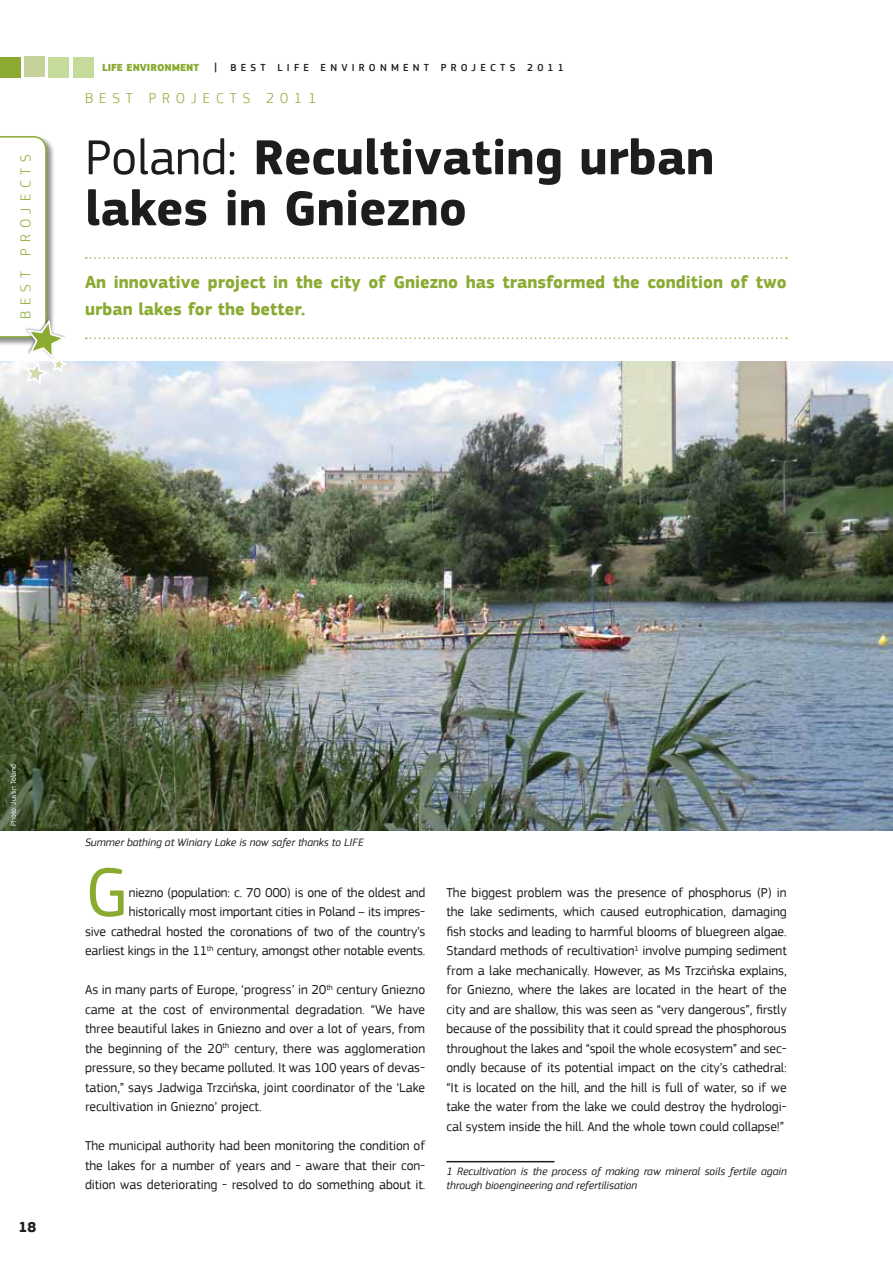
<style>
.page{position:relative;width:893px;height:1263px;background:#fff}
.page>*{position:absolute;margin:0;border:0;box-sizing:border-box;transform-origin:0 0}
.t1{font:72.3px "PF Square Sans Pro";color:#8aaa32}
.t2{font:700 51px/51px "PF Square Sans Pro";color:#1d1d1b}
.t3{font:700 18px/27px "PF Square Sans Pro";color:#8aaa32}
.t4{font:300 15px "PF Square Sans Pro";letter-spacing:.4em;color:#8aaa32}
.t5{font:700 15px "PF Square Sans Pro";color:#1d1d1b}
.t6{font:13.5px/19.5px "PF Square Sans Pro";letter-spacing:-.015em;color:#1d1d1b;text-align:justify}
.t7{font:italic 11.25px/13.5px "PF Square Sans Pro";color:#1d1d1b}
.t8{font:500 10.5px "PF Square Sans Pro";letter-spacing:.4em;color:#1d1d1b}
.t9{font:7.5px "PF Square Sans Pro";color:#fff}
.s1{font-weight:900;color:#8aaa32}
.s2{font-size:12px}
.s3{font-weight:400}
</style>
<div class="page">
<img style="left:0;top:361px;width:893px;height:469px">
<div style="left:74px;top:57px;width:20px;height:20px;background:#c4db9b"></div>
<div style="left:49px;top:58px;width:20px;height:20px;background:#c4db9b"></div>
<div style="left:24px;top:56px;width:21px;height:21px;background:#c5d39b"></div>
<div style="left:0;top:57px;width:20px;height:20px;background:#8aaa32"></div>
<svg style="left:86px;top:257px;width:701px;height:2px"></svg>
<svg style="left:86px;top:337px;width:701px;height:2px"></svg>
<svg style="left:0;top:136px;width:70px;height:251px"></svg>
<hr style="left:446px;top:1161px;width:108px;height:1px;background:#1d1d1b">
<p class="t4" style="left:17px;top:319px;width:167px;rotate:-90deg">BEST PROJECTS</p>
<p class="t8" style="left:102px;top:61px;width:463px"><span class="s1">LIFE ENVIRONMENT</span> <span class="s2">|</span> BEST LIFE ENVIRONME NT PRO JECTS 2011</p>
<p class="t4" style="left:85px;top:90px;width:233px">BES T PROJE CTS 2011</p>
<h2 class="t2" style="left:85px;top:134px;width:631px"><span class="s3">Poland:</span> Recultivating urban lakes in Gniezno</h2>
<h3 class="t3" style="left:85px;top:269px;width:703px">An innovative project in the city of Gniezno has transformed the condition of two urban lakes for the better.</h3>
<p class="t9" style="left:9px;top:826px;width:63px;rotate:-90deg">Photo: Justin Toland</p>
<p class="t5" style="left:18px;top:1218px;width:19px">18</p>
<p class="t7" style="left:85px;top:835px;width:280px">Summer bathing at Winiary Lake is now safer thanks to LIFE</p>
<h1 class="t1" style="left:85px;top:850px;width:45px">G</h1>
<p class="t6" style="left:85px;top:882px;width:342px;text-align:right">niezno (population: c. 70 000) is one of the oldest and historically most important cities in Poland – its impres-<br>sive cathedral hosted the coronations of two of the country’s earliest kings in the 11<sup>th</sup> century, amongst other notable events.</p>
<p class="t6" style="left:85px;top:980px;width:342px">As in many parts of Europe, ‘progress’ in 20<sup>th</sup> century Gniezno came at the cost of environmental degradation. “We have three beautiful lakes in Gniezno and over a lot of years, from the beginning of the 20<sup>th</sup> century, there was agglomeration pressure, so they became polluted. It was 100 years of devas&shy;tation,” says Jadwiga Trzcińska, joint coordinator of the ‘Lake recultivation in Gniezno’ project.</p>
<p class="t6" style="left:85px;top:1136px;width:342px">The municipal authority had been monitoring the condition of the lakes for a number of years and - aware that their con&shy;dition was deteriorating - resolved to do something about it.</p>
<p class="t6" style="left:446px;top:882px;width:342px">The biggest problem was the presence of phosphorus (P) in the lake sediments, which caused eutrophication, damaging fish stocks and leading to harmful blooms of bluegreen algae.<br>Standard methods of recultivation<sup>1</sup> involve pumping sediment from a lake mechanically. However, as Ms Trzcińska explains, for Gniezno, where the lakes are located in the heart of the city and are shallow, this was seen as “very dangerous”, firstly because of the possibility that it could spread the phosphorous throughout the lakes and “spoil the whole ecosystem” and sec&shy;ondly because of its potential impact on the city’s cathedral: “It is located on the hill, and the hill is full of water, so if we take the water from the lake we could destroy the hydrologi&shy;cal system inside the hill. And the whole town could collapse!”</p>
<p class="t7" style="left:446px;top:1165px;width:342px">1 Recultivation is the process of making raw mineral soils fertile again through bioengineering and refertilisation</p>
</div>
